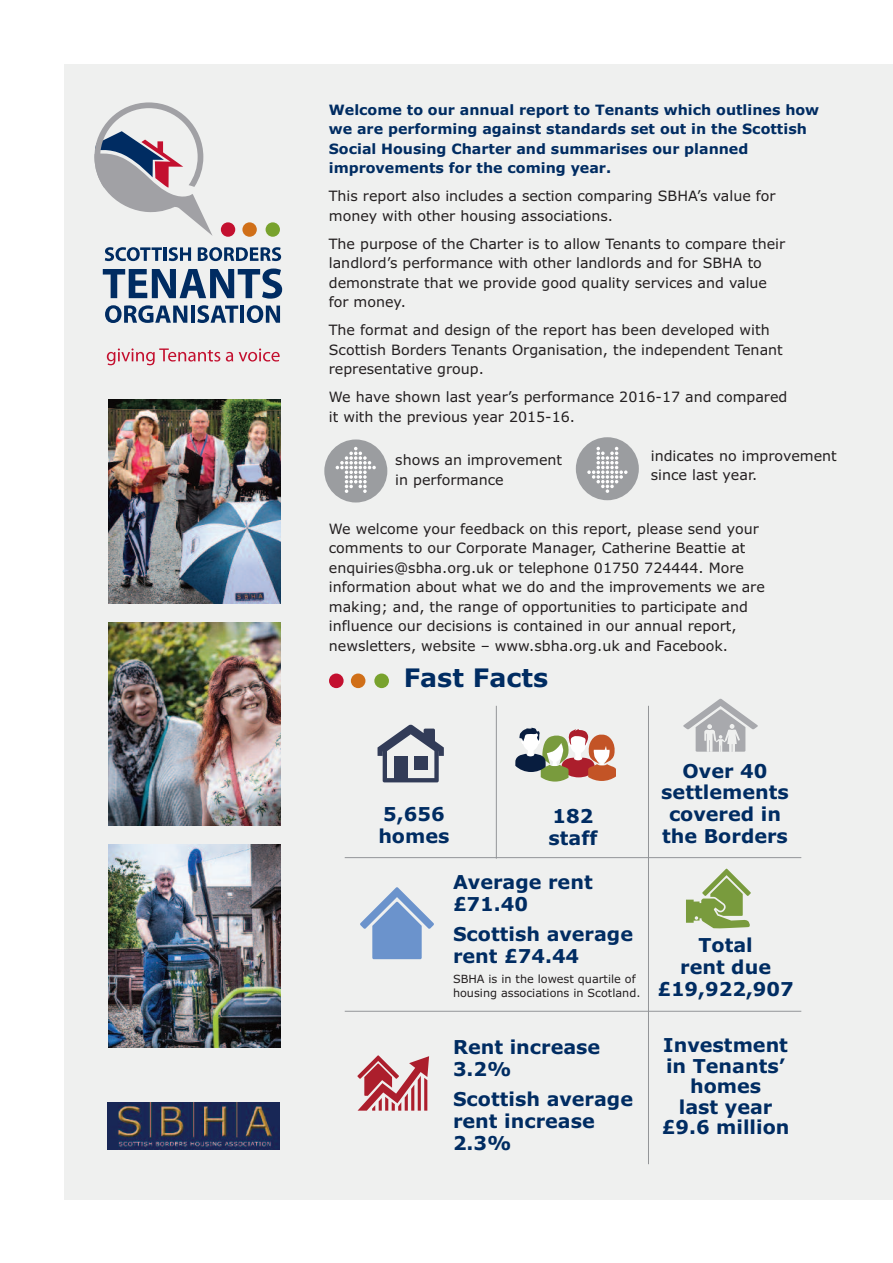
<style>
.page{position:relative;width:893px;height:1263px;background:#fff}
.page>*{position:absolute;margin:0;border:0;box-sizing:border-box;transform-origin:0 0}
.t1{font:700 25.5px "Verdana";color:#002c62}
.t2{font:700 19.2px/21.9px "Verdana";color:#002c62}
.t3{font:14.25px/19.5px "Verdana";color:#231f20}
.t4{font:700 14.25px/19.5px "Verdana";color:#002c62}
.t5{font:11.25px/13.5px "Verdana";color:#231f20}
</style>
<div class="page">
<div style="left:64px;top:64px;width:829px;height:1135px;background:#eff0ef"></div>
<div style="left:221px;top:222px;width:14px;height:15px;background:#c3102f;border-radius:50%"></div>
<div style="left:242px;top:222px;width:15px;height:15px;background:#d06f18;border-radius:50%"></div>
<div style="left:266px;top:222px;width:14px;height:15px;background:#78a22d;border-radius:50%"></div>
<svg style="left:105px;top:247px;width:57px;height:14px"></svg>
<hr style="left:163px;top:247px;width:4px;height:14px;background:#002c62">
<svg style="left:169px;top:247px;width:22px;height:14px"></svg>
<svg style="left:198px;top:247px;width:83px;height:14px"></svg>
<svg style="left:103px;top:268px;width:179px;height:31px"></svg>
<svg style="left:105px;top:305px;width:82px;height:18px"></svg>
<hr style="left:191px;top:306px;width:4px;height:17px;background:#002c62">
<svg style="left:197px;top:305px;width:41px;height:18px"></svg>
<hr style="left:240px;top:306px;width:4px;height:17px;background:#002c62">
<svg style="left:247px;top:305px;width:33px;height:18px"></svg>
<svg style="left:107px;top:348px;width:113px;height:17px"></svg>
<svg style="left:226px;top:352px;width:7px;height:10px"></svg>
<svg style="left:239px;top:348px;width:41px;height:14px"></svg>
<svg style="left:94px;top:102px;width:119px;height:134px"></svg>
<div style="left:329px;top:673px;width:15px;height:15px;background:#c3102f;border-radius:50%"></div>
<div style="left:351px;top:673px;width:14px;height:15px;background:#d06f18;border-radius:50%"></div>
<div style="left:374px;top:673px;width:15px;height:15px;background:#78a22d;border-radius:50%"></div>
<img style="left:107px;top:1102px;width:172px;height:47px">
<img style="left:108px;top:400px;width:173px;height:203px">
<img style="left:108px;top:622px;width:173px;height:203px">
<img style="left:108px;top:844px;width:173px;height:204px">
<hr style="left:345px;top:857px;width:456px;height:1px;background:#939598">
<hr style="left:345px;top:1011px;width:456px;height:1px;background:#939598">
<hr style="left:496px;top:706px;width:1px;height:153px;background:#939598">
<hr style="left:648px;top:706px;width:1px;height:458px;background:#939598">
<svg style="left:515px;top:728px;width:101px;height:53px"></svg>
<svg style="left:683px;top:699px;width:75px;height:53px"></svg>
<svg style="left:377px;top:725px;width:67px;height:57px"></svg>
<div style="left:394px;top:756px;width:14px;height:23px;background:#323c58"></div>
<div style="left:414px;top:756px;width:14px;height:13px;background:#323c58"></div>
<svg style="left:360px;top:887px;width:74px;height:72px"></svg>
<svg style="left:357px;top:1055px;width:72px;height:56px"></svg>
<svg style="left:686px;top:869px;width:65px;height:59px"></svg>
<div style="left:324px;top:439px;width:63px;height:63px;background:#9b9da0;border-radius:50%"></div>
<svg style="left:336px;top:447px;width:40px;height:46px"></svg>
<div style="left:576px;top:437px;width:63px;height:63px;background:#9b9da0;border-radius:50%"></div>
<svg style="left:587px;top:447px;width:41px;height:46px"></svg>
<p class="t4" style="left:329px;top:100px;width:492px">Welcome to our annual report to Tenants which outlines how we are performing against standards set out in the Scottish Social Housing Charter and summarises our planned improvements for the coming year.</p>
<p class="t3" style="left:329px;top:187px;width:448px">This report also includes a section comparing SBHA’s value for money with other housing associations.</p>
<p class="t3" style="left:329px;top:234px;width:458px">The purpose of the Charter is to allow Tenants to compare their landlord’s performance with other landlords and for SBHA to demonstrate that we provide good quality services and value for money.</p>
<p class="t3" style="left:329px;top:321px;width:455px">The format and design of the report has been developed with<br>Scottish Borders Tenants Organisation, the independent Tenant representative group.</p>
<p class="t3" style="left:329px;top:388px;width:460px">We have shown last year’s performance 2016-17 and compared it with the previous year 2015-16.</p>
<p class="t3" style="left:395px;top:451px;width:168px">shows an improvement in performance</p>
<p class="t3" style="left:651px;top:446px;width:187px">indicates no improvement since last year.</p>
<p class="t3" style="left:329px;top:519px;width:437px">We welcome your feedback on this report, please send your comments to our Corporate Manager, Catherine Beattie at enquiries@sbha.org.uk or telephone 01750 724444. More information about what we do and the improvements we are making; and, the range of opportunities to participate and influence our decisions is contained in our annual report, newsletters, website – www.sbha.org.uk and Facebook.</p>
<h1 class="t1" style="left:404px;top:664px;width:146px">Fast Facts</h1>
<h2 class="t2" style="left:378px;top:803px;width:73px">5,656 homes</h2>
<h2 class="t2" style="left:548px;top:805px;width:51px">182 staff</h2>
<h2 class="t2" style="left:661px;top:760px;width:129px;text-align:center">Over 40 settlements covered in the Borders</h2>
<h2 class="t2" style="left:453px;top:871px;width:141px">Average rent £71.40</h2>
<h2 class="t2" style="left:453px;top:924px;width:182px">Scottish average rent £74.44</h2>
<h2 class="t2" style="left:657px;top:934px;width:138px;text-align:center">Total<br>rent due £19,922,907</h2>
<p class="t5" style="left:453px;top:973px;width:189px">SBHA is in the lowest quartile of housing associations in Scotland.</p>
<h2 class="t2" style="left:453px;top:1036px;width:149px">Rent increase<br>3.2%</h2>
<h2 class="t2" style="left:453px;top:1088px;width:182px">Scottish average rent increase<br>2.3%</h2>
<h2 class="t2" style="left:662px;top:1035px;width:129px;line-height:20.5px;text-align:center">Investment in Tenants’ homes<br>last year £9.6 million</h2>
</div>
